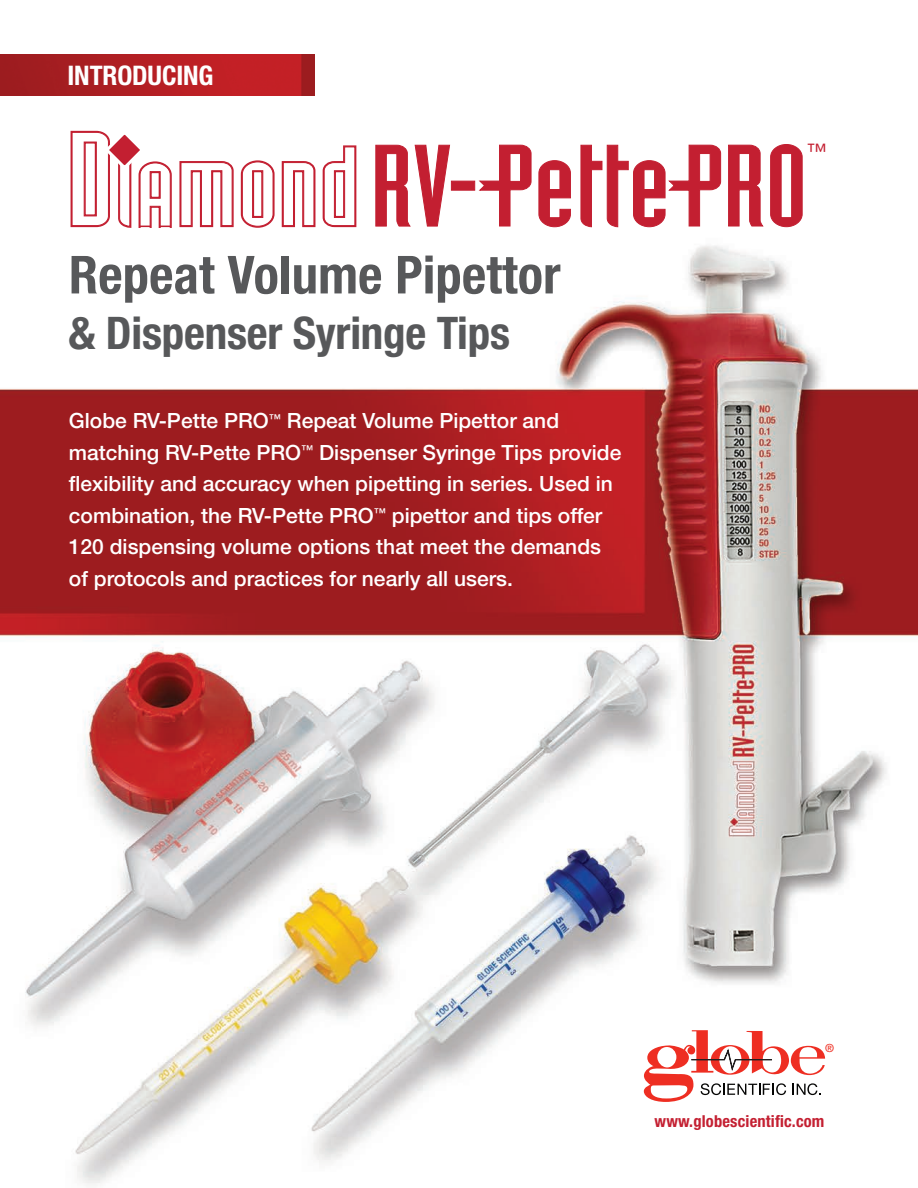
<style>
.page{position:relative;width:918px;height:1188px;background:#fff}
.page>*{position:absolute;margin:0;border:0;box-sizing:border-box;transform-origin:0 0}
.t1{font:700 condensed 52.5px "Helvetica Neue";letter-spacing:.005em;color:#57585a}
.t2{font:700 condensed 45px "Helvetica Neue";letter-spacing:-.005em;color:#57585a}
.t3{font:700 condensed 27px "Helvetica Neue";letter-spacing:-.005em;color:#fff}
.t4{font:500 21px/31.5px "Helvetica Neue";color:#fff}
.t5{font:condensed 20.1px "Helvetica Neue";color:#c42032}
.t6{font:700 condensed 16.5px "Helvetica Neue";letter-spacing:.01em;color:#c42032}
.t7{font:500 11.25px "Helvetica Neue";color:#ee2e22}
</style>
<div class="page">
<img style="left:0;top:95px;width:918px;height:1090px">
<img style="left:0;top:54px;width:315px;height:41px">
<svg style="left:728px;top:144px;width:36px;height:83px"></svg>
<svg style="left:770px;top:144px;width:33px;height:83px"></svg>
<svg style="left:71px;top:131px;width:287px;height:97px"></svg>
<svg style="left:375px;top:144px;width:75px;height:83px"></svg>
<svg style="left:538px;top:160px;width:33px;height:68px"></svg>
<svg style="left:580px;top:144px;width:141px;height:84px"></svg>
<div style="left:451px;top:181px;width:24px;height:10px;background:#c31f31;border:1px solid #c31f31"></div>
<svg style="left:478px;top:144px;width:54px;height:83px"></svg>
<svg style="left:644px;top:1030px;width:181px;height:72px"></svg>
<p class="t3" style="left:68px;top:59px;width:148px">INTRODUCING</p>
<h1 class="t1" style="left:69px;top:243px;width:493px">Repeat Volume Pipettor</h1>
<h2 class="t2" style="left:69px;top:306px;width:443px">&amp; Dispenser Syringe Tips</h2>
<p class="t4" style="left:69px;top:405px;width:554px">Globe RV-Pette PRO<sup>™</sup> Repeat Volume Pipettor and matching RV-Pette PRO<sup>™</sup> Dispenser Syringe Tips provide flexibility and accuracy when pipetting in series. Used in combination, the RV-Pette PRO<sup>™</sup> pipettor and tips offer 120 dispensing volume options that meet the demands of protocols and practices for nearly all users.</p>
<p class="t5" style="left:807px;top:139px;width:21px">™</p>
<p class="t7" style="left:825px;top:1042px;width:10px">®</p>
<p class="t6" style="left:655px;top:1111px;width:171px">www.globescientific.com</p>
</div>
